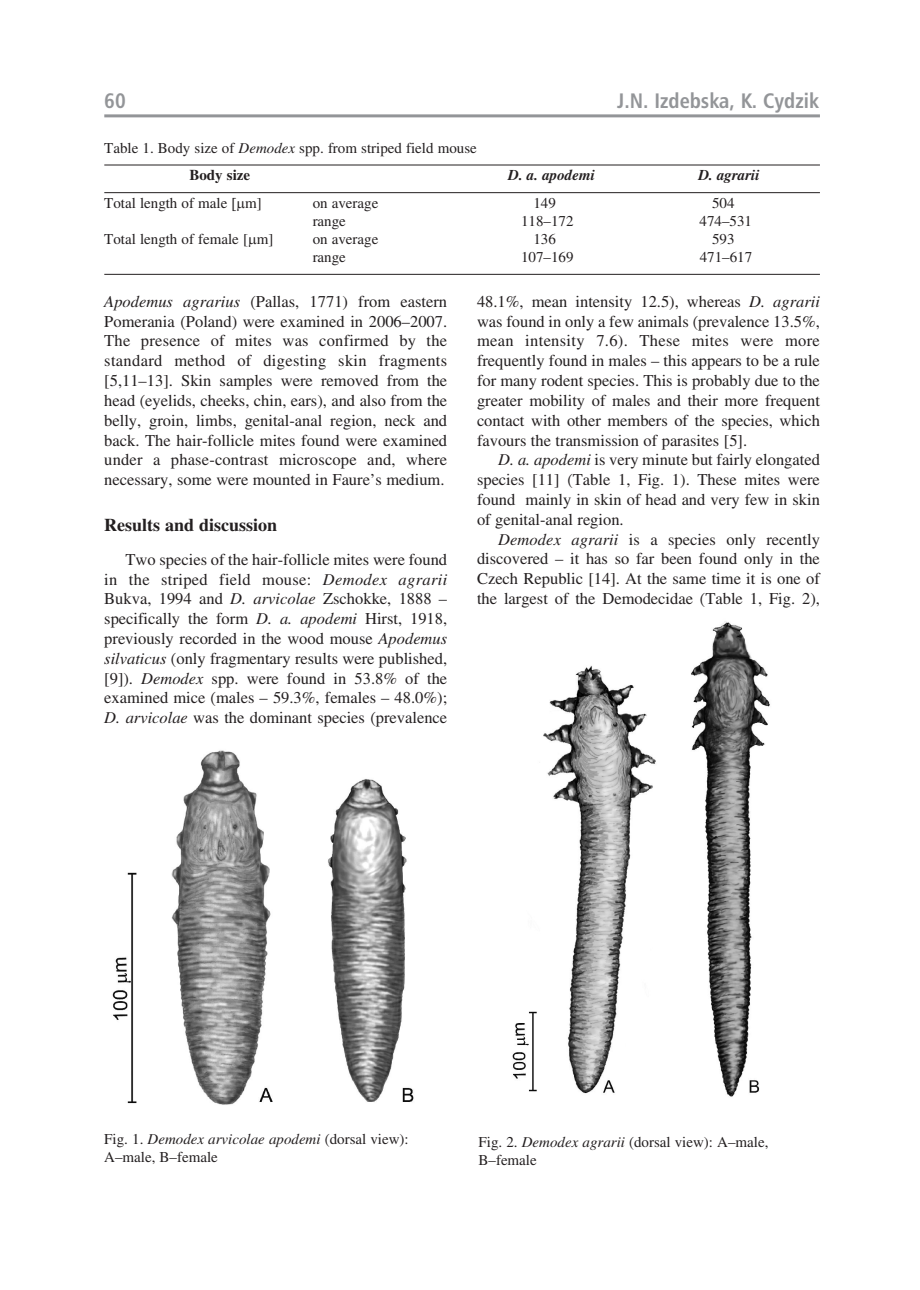
<style>
.page{position:relative;width:920px;height:1290px;background:#fff}
.page>*{position:absolute;margin:0;border:0;box-sizing:border-box;transform-origin:0 0}
.t1{font:21px "Humnst 777 Cn PL Bold A";color:#939598}
.t2{font:700 18px "Toronto";color:#231f20}
.t3{font:16.5px/19.8px "Toronto";color:#231f20;text-align:justify}
.t4{font:15px/18px "Toronto";color:#231f20}
.t5{font:italic 700 15px "Toronto";color:#231f20}
.s1{font-style:italic}
.s2{font-weight:700}
</style>
<div class="page">
<hr style="left:104px;top:114px;width:716px;height:3px;background:#939598">
<img style="left:112px;top:750px;width:302px;height:355px">
<img style="left:512px;top:621px;width:258px;height:476px">
<hr style="left:104px;top:165px;width:716px;height:1px;background:#231f20">
<hr style="left:104px;top:192px;width:716px;height:1px;background:#231f20">
<hr style="left:104px;top:274px;width:716px;height:1px;background:#231f20">
<p class="t1" style="left:104px;top:88px;width:23px">60</p>
<p class="t1" style="left:617px;top:88px;width:203px">J.N. Izdebska, K. Cydzik</p>
<p class="t4" style="left:189px;top:134px;width:289px;line-height:27.6px;text-indent:-85px">Table 1. Body size of <span class="s1">Demodex</span> spp. from striped field mouse<br><span class="s2">Body size</span></p>
<p class="t5" style="left:508px;top:167px;width:88px">D. a. apodemi</p>
<p class="t5" style="left:698px;top:167px;width:63px">D. agrarii</p>
<p class="t4" style="left:104px;top:194px;width:159px">Total length of male m]</p>
<p class="t4" style="left:313px;top:194px;width:67px">on average</p>
<p class="t4" style="left:533px;top:194px;width:24px">149</p>
<p class="t4" style="left:712px;top:194px;width:24px">504</p>
<p class="t4" style="left:313px;top:212px;width:35px">range</p>
<p class="t4" style="left:521px;top:212px;width:54px">118–172</p>
<p class="t4" style="left:700px;top:212px;width:54px">474–531</p>
<p class="t4" style="left:104px;top:230px;width:171px">Total length of female [ m]</p>
<p class="t4" style="left:313px;top:230px;width:67px">on average</p>
<p class="t4" style="left:533px;top:230px;width:24px">136</p>
<p class="t4" style="left:712px;top:230px;width:24px">593</p>
<p class="t4" style="left:313px;top:248px;width:35px">range</p>
<p class="t4" style="left:521px;top:248px;width:54px">107–169</p>
<p class="t4" style="left:700px;top:248px;width:54px">471–617</p>
<p class="t3" style="left:104px;top:291px;width:344px"><span class="s1">Apodemus agrarius</span> (Pallas, 1771) from eastern Pomerania (Poland) were examined in 2006–2007.<br>The presence of mites was confirmed by the standard method of digesting skin fragments [5,11–13]. Skin samples were removed from the head (eyelids, cheeks, chin, ears), and also from the belly, groin, limbs, genital-anal region, neck and back. The hair-follicle mites found were examined under a phase-contrast microscope and, where necessary, some were mounted in Faure’s medium.</p>
<p class="t2" style="left:104px;top:515px;width:174px">Results and discussion</p>
<p class="t3" style="left:104px;top:549px;width:344px;text-indent:21px">Two species of the hair-follicle mites were found in the striped field mouse: <span class="s1">Demodex agrarii </span>Bukva, 1994 and <span class="s1">D. arvicolae</span> Zschokke, 1888 – specifically the form <span class="s1">D. a. apodemi</span> Hirst, 1918, previously recorded in the wood mouse <span class="s1">Apodemus silvaticus</span> (only fragmentary results were published, [9]). <span class="s1">Demodex</span> spp. were found in 53.8% of the examined mice (males – 59.3%, females – 48.0%); <span class="s1">D. arvicolae</span> was the dominant species (prevalence</p>
<p class="t3" style="left:477px;top:291px;width:344px">48.1%, mean intensity 12.5), whereas <span class="s1">D. agrarii </span>was found in only a few animals (prevalence 13.5%, mean intensity 7.6). These mites were more frequently found in males – this appears to be a rule for many rodent species. This is probably due to the greater mobility of males and their more frequent contact with other members of the species, which favours the transmission of parasites [5].</p>
<p class="t3" style="left:477px;top:450px;width:344px;text-indent:21px"><span class="s1">D. a. apodemi</span> is very minute but fairly elongated species [11] (Table 1, Fig. 1). These mites were found mainly in skin of head and very few in skin of genital-anal region.</p>
<p class="t3" style="left:477px;top:529px;width:344px;text-indent:21px"><span class="s1">Demodex agrarii</span> is a species only recently discovered – it has so far been found only in the Czech Republic [14]. At the same time it is one of the largest of the Demodecidae (Table 1, Fig. 2),</p>
<p class="t4" style="left:104px;top:1130px;width:306px">Fig. 1. <span class="s1">Demodex arvicolae apodemi</span> (dorsal view):<br>A–male, B–female</p>
<p class="t4" style="left:478px;top:1133px;width:291px">Fig. 2. <span class="s1">Demodex agrarii</span> (dorsal view): A–male,<br>B–female</p>
</div>
